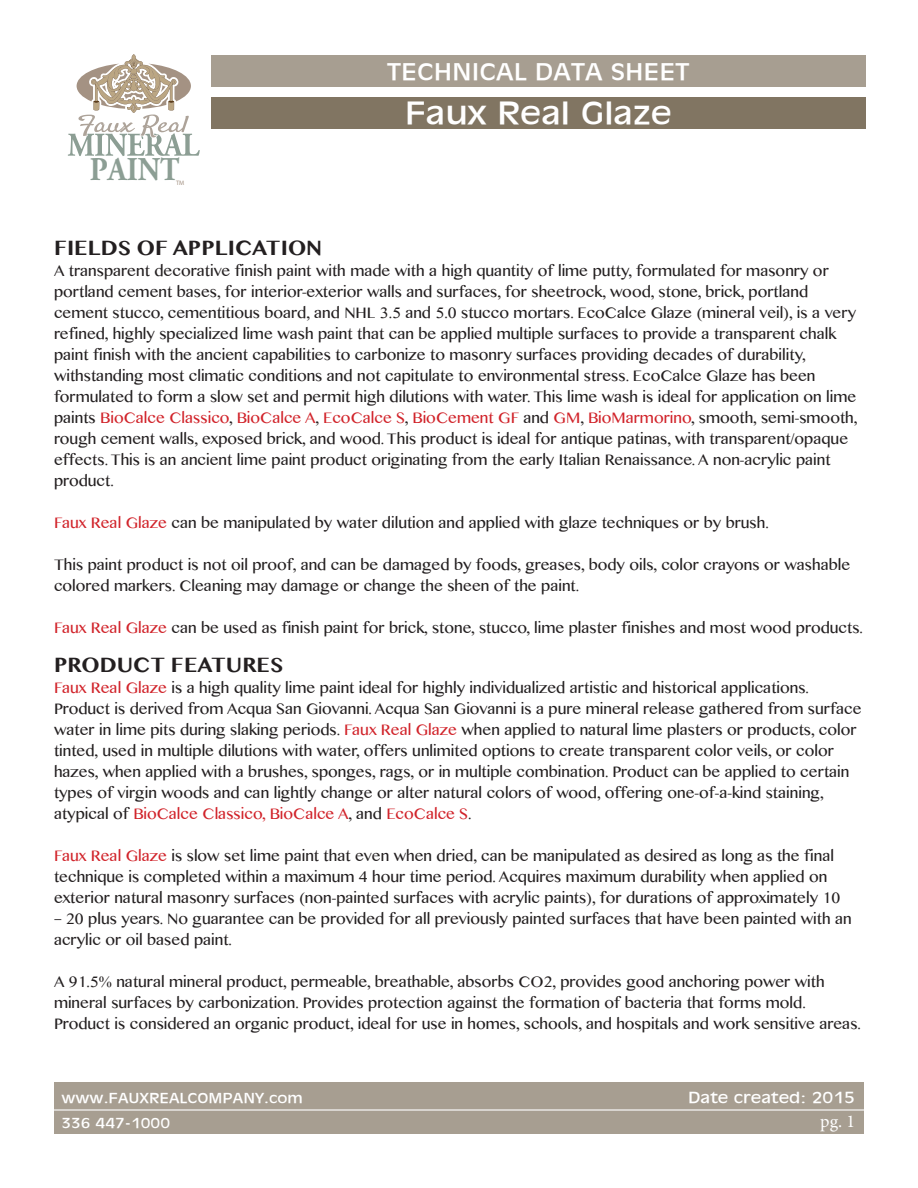
<style>
.page{position:relative;width:918px;height:1188px;background:#fff}
.page>*{position:absolute;margin:0;border:0;box-sizing:border-box;transform-origin:0 0}
.t1{font:700 33.15px "Adobe Garamond Pro";color:#8c9e94;scale:.91 1}
.t2{font:30px "Antiqua 101 Wide Normal";color:#fff}
.t3{font:700 24px "Khmer MN";color:#231f20}
.t4{font:22.5px "Antiqua 101 Wide Normal";color:#fff}
.t5{font:18px/21px "Khmer MN";color:#231f20}
.t6{font:18px "Minion Pro";color:#fff}
.t7{font:15px "Antiqua 101 Wide Normal";color:#fff}
.t8{font:13.5px "Antiqua 101 Wide Normal";color:#fff}
.t9{font:6.45px "Myriad Pro";color:#a49283}
.s1{color:#d1232a}
</style>
<div class="page">
<div style="left:211px;top:56px;width:655px;height:31px;background:#a79e91"></div>
<div style="left:211px;top:98px;width:655px;height:31px;background:#817562"></div>
<div style="left:54px;top:1082px;width:810px;height:52px;background:#a79e91"></div>
<hr style="left:54px;top:1109px;width:810px;height:2px;background:#fff">
<svg style="left:68px;top:54px;width:132px;height:102px"></svg>
<h1 class="t1" style="left:90px;top:150px;width:100px">PAINT</h1>
<p class="t9" style="left:176px;top:179px;width:10px">TM</p>
<p class="t4" style="left:387px;top:56px;width:304px">TECHNICAL DATA SHEET</p>
<h2 class="t2" style="left:405px;top:92px;width:269px">Faux Real Glaze</h2>
<h3 class="t3" style="left:54px;top:233px;width:270px">FIELDS OF APPLICATION</h3>
<p class="t5" style="left:54px;top:260px;width:805px">A transparent decorative finish paint with made with a high quantity of lime putty, formulated for masonry or portland cement bases, for interior-exterior walls and surfaces, for sheetrock, wood, stone, brick, portland cement stucco, cementitious board, and NHL 3.5 and 5.0 stucco mortars. EcoCalce Glaze (mineral veil), is a very refined, highly specialized lime wash paint that can be applied multiple surfaces to provide a transparent chalk paint finish with the ancient capabilities to carbonize to masonry surfaces providing decades of durability, withstanding most climatic conditions and not capitulate to environmental stress. EcoCalce Glaze has been formulated to form a slow set and permit high dilutions with water. This lime wash is ideal for application on lime paints <span class="s1">BioCalce Classico</span>, <span class="s1">BioCalce A</span>, <span class="s1">EcoCalce S</span>, <span class="s1">BioCement GF</span> and <span class="s1">GM</span>, <span class="s1">BioMarmorino</span>, smooth, semi-smooth, rough cement walls, exposed brick, and wood. This product is ideal for antique patinas, with transparent/opaque effects. This is an ancient lime paint product originating from the early Italian Renaissance. A non-acrylic paint product.</p>
<p class="t5" style="left:54px;top:512px;width:716px"><span class="s1">Faux Real Glaze</span> can be manipulated by water dilution and applied with glaze techniques or by brush.</p>
<p class="t5" style="left:54px;top:554px;width:798px">This paint product is not oil proof, and can be damaged by foods, greases, body oils, color crayons or washable colored markers. Cleaning may damage or change the sheen of the paint.</p>
<p class="t5" style="left:54px;top:617px;width:811px"><span class="s1">Faux Real Glaze</span> can be used as finish paint for brick, stone, stucco, lime plaster finishes and most wood products.</p>
<h3 class="t3" style="left:54px;top:650px;width:231px">PRODUCT FEATURES</h3>
<p class="t5" style="left:54px;top:677px;width:809px"><span class="s1">Faux Real Glaze</span> is a high quality lime paint ideal for highly individualized artistic and historical applications.<br>Product is derived from Acqua San Giovanni. Acqua San Giovanni is a pure mineral release gathered from surface water in lime pits during slaking periods. <span class="s1">Faux Real Glaze</span> when applied to natural lime plasters or products, color tinted, used in multiple dilutions with water, offers unlimited options to create transparent color veils, or color hazes, when applied with a brushes, sponges, rags, or in multiple combination. Product can be applied to certain types of virgin woods and can lightly change or alter natural colors of wood, offering one-of-a-kind staining, atypical of <span class="s1">BioCalce Classico, BioCalce A</span>, and <span class="s1">EcoCalce S</span>.</p>
<p class="t5" style="left:54px;top:845px;width:788px"><span class="s1">Faux Real Glaze</span> is slow set lime paint that even when dried, can be manipulated as desired as long as the final technique is completed within a maximum 4 hour time period. Acquires maximum durability when applied on exterior natural masonry surfaces (non-painted surfaces with acrylic paints), for durations of approximately 10</p>
<p class="t5" style="left:54px;top:908px;width:799px">– 20 plus years. No guarantee can be provided for all previously painted surfaces that have been painted with an acrylic or oil based paint.</p>
<p class="t5" style="left:54px;top:971px;width:809px">A 91.5% natural mineral product, permeable, breathable, absorbs CO2, provides good anchoring power with mineral surfaces by carbonization. Provides protection against the formation of bacteria that forms mold.<br>Product is considered an organic product, ideal for use in homes, schools, and hospitals and work sensitive areas.</p>
<p class="t8" style="left:62px;top:1089px;width:243px">www.FAUXREALCOMPANY.com</p>
<p class="t7" style="left:688px;top:1088px;width:168px">Date created: 2015</p>
<p class="t8" style="left:62px;top:1114px;width:110px">336 447-1000</p>
<p class="t6" style="left:820px;top:1109px;width:36px">pg. 1</p>
</div>
